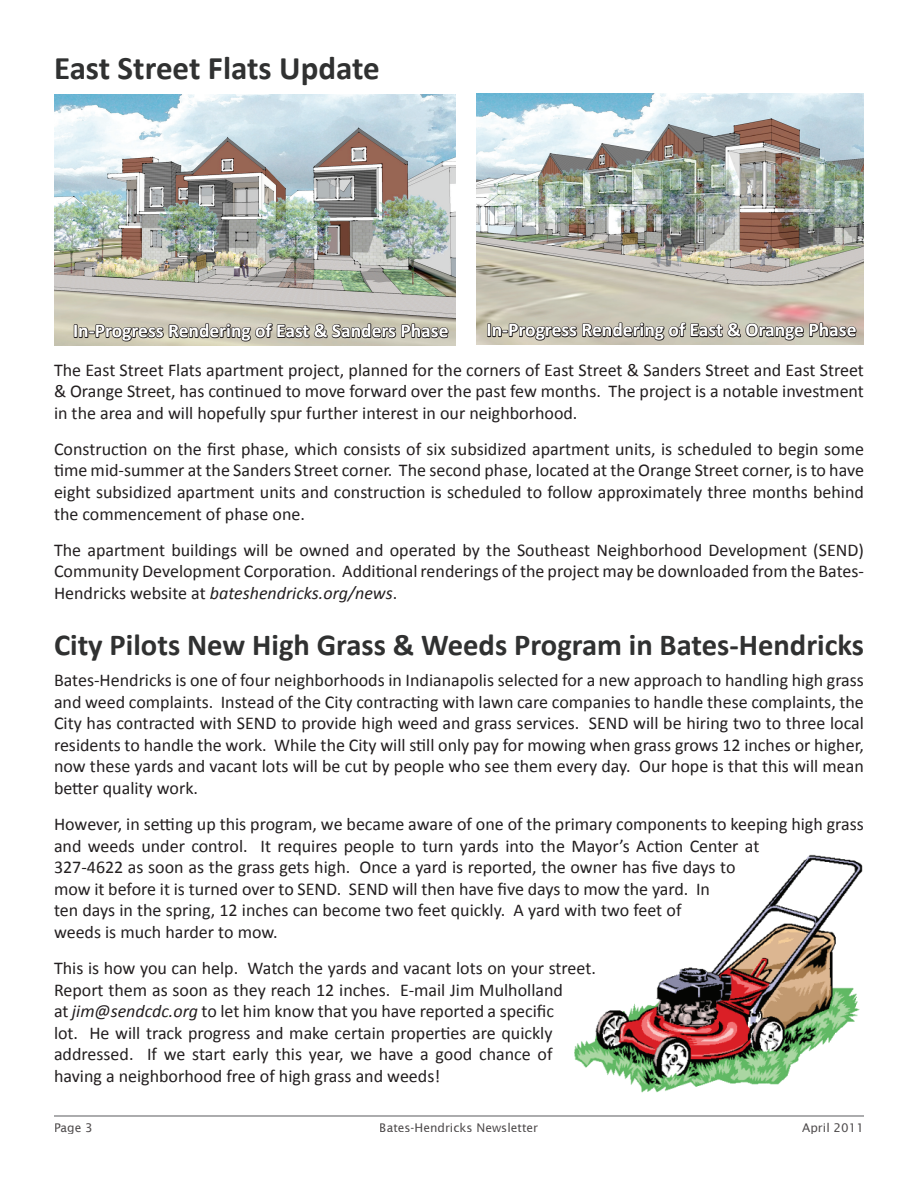
<style>
.page{position:relative;width:918px;height:1188px;background:#fff}
.page>*{position:absolute;margin:0;border:0;box-sizing:border-box;transform-origin:0 0}
.t1{font:700 33px "Calibri";color:#303131}
.t2{font:700 30.6px "Calibri";color:#303131}
.t3{font:700 19.5px "Calibri";color:#fff}
.t4{font:18px/21.6px "Calibri";color:#231f20;text-align:justify}
.t5{font:12px "Lucida Sans";color:#231f20}
.s1{font-style:italic}
</style>
<div class="page">
<hr style="left:54px;top:1115px;width:810px;height:2px;background:#6c6d70">
<img style="left:574px;top:855px;width:289px;height:238px">
<img style="left:54px;top:94px;width:402px;height:251px">
<img style="left:476px;top:94px;width:388px;height:251px">
<svg style="left:73px;top:322px;width:377px;height:20px;background:#908c80"></svg>
<svg style="left:486px;top:321px;width:372px;height:21px;background:#908b81"></svg>
<h1 class="t1" style="left:54px;top:47px;width:327px">East Street Flats Update</h1>
<p class="t3" style="left:73px;top:319px;width:377px">In-Progress Rendering of East &amp; Sanders Phase</p>
<p class="t3" style="left:487px;top:318px;width:371px">In-Progress Rendering of East &amp; Orange Phase</p>
<p class="t4" style="left:54px;top:358px;width:812px">The East Street Flats apartment project, planned for the corners of East Street &amp; Sanders Street and East Street &amp; Orange Street, has continued to move forward over the past few months. The project is a notable investment in the area and will hopefully spur further interest in our neighborhood.</p>
<p class="t4" style="left:54px;top:437px;width:812px">Construction on the first phase, which consists of six subsidized apartment units, is scheduled to begin some time mid-summer at the Sanders Street corner. The second phase, located at the Orange Street corner, is to have eight subsidized apartment units and construction is scheduled to follow approximately three months behind the commencement of phase one.</p>
<p class="t4" style="left:54px;top:538px;width:812px">The apartment buildings will be owned and operated by the Southeast Neighborhood Development (SEND)<br>Community Development Corporation. Additional renderings of the project may be downloaded from the Bates-Hendricks website at <span class="s1">bateshendricks.org/news</span>.</p>
<h2 class="t2" style="left:54px;top:626px;width:812px">City Pilots New High Grass &amp; Weeds Program in Bates-Hendricks</h2>
<p class="t4" style="left:54px;top:668px;width:812px">Bates-Hendricks is one of four neighborhoods in Indianapolis selected for a new approach to handling high grass and weed complaints. Instead of the City contracting with lawn care companies to handle these complaints, the City has contracted with SEND to provide high weed and grass services. SEND will be hiring two to three local residents to handle the work. While the City will still only pay for mowing when grass grows 12 inches or higher, now these yards and vacant lots will be cut by people who see them every day. Our hope is that this will mean better quality work.</p>
<p class="t4" style="left:54px;top:812px;width:811px;text-align:left">However, in setting up this program, we became aware of one of the primary components to keeping high grass and weeds under control. It requires people to turn yards into the Mayor’s Action Center at<br>327‑4622 as soon as the grass gets high. Once a yard is reported, the owner has five days to<br>mow it before it is turned over to SEND. SEND will then have five days to mow the yard. In<br>ten days in the spring, 12 inches can become two feet quickly. A yard with two feet of<br>weeds is much harder to mow.</p>
<p class="t4" style="left:54px;top:956px;width:544px;text-align:left">This is how you can help. Watch the yards and vacant lots on your street.<br>Report them as soon as they reach 12 inches. E-mail Jim Mulholland<br>at <span class="s1">jim@sendcdc.org</span> to let him know that you have reported a specific<br>lot. He will track progress and make certain properties are quickly addressed. If we start early this year, we have a good chance of having a neighborhood free of high grass and weeds!</p>
<p class="t5" style="left:54px;top:1120px;width:40px">Page 3</p>
<p class="t5" style="left:380px;top:1120px;width:160px">Bates-Hendricks Newsletter</p>
<p class="t5" style="left:802px;top:1120px;width:63px">April 2011</p>
</div>
